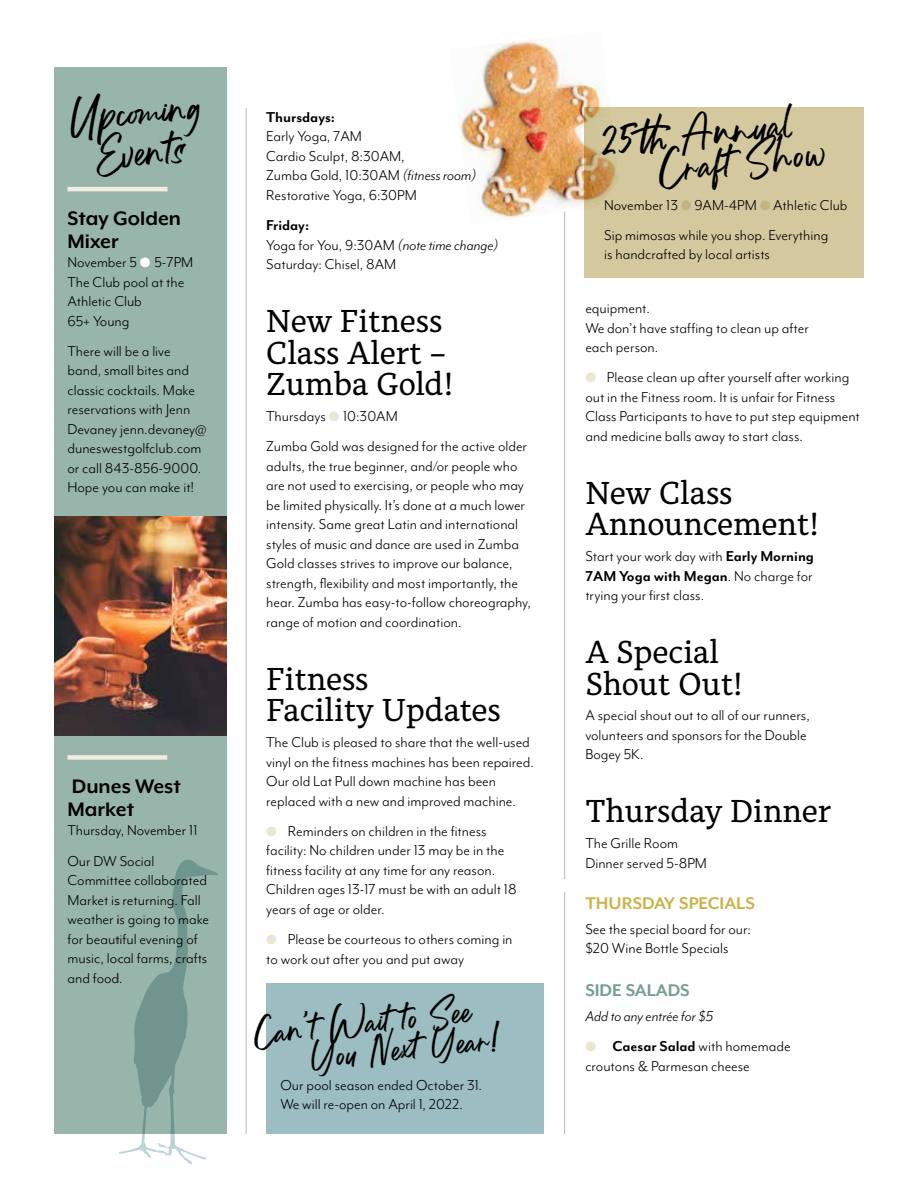
<style>
.page{position:relative;width:918px;height:1188px;background:#fff}
.page>*{position:absolute;margin:0;border:0;box-sizing:border-box;transform-origin:0 0}
.t1{font:31.5px/31.5px "Alkes";color:#000}
.t2{font:27px/40.5px "Costa Rica";color:#000;text-align:center}
.t3{font:700 22.5px/22.5px "Mr Eaves XL Mod OT";color:#000}
.t4{font:22.5px/30px "Costa Rica";color:#000}
.t5{font:700 19.5px "Mr Eaves XL Mod OT";color:#cab44b}
.t6{font:700 19.5px "Mr Eaves XL Mod OT";color:#769d91}
.t7{font:16.5px/19.5px "Mr Eaves Mod OT";color:#000}
.t8{font:italic 16.5px "Mr Eaves Mod OT";color:#000}
.t9{font:700 16.5px "Mr Eaves Mod OT";color:#000}
.s1{color:#fff}
.s2{font-style:italic}
.s3{font-weight:700}
.s4{color:#ebe6d3}
</style>
<div class="page">
<hr style="left:246px;top:108px;width:1px;height:1026px;background:#7a6e66">
<img style="left:459px;top:37px;width:146px;height:187px">
<hr style="left:564px;top:212px;width:1px;height:922px;background:#7a6e66">
<div style="left:556px;top:879px;width:17px;height:13px;background:#fff"></div>
<div style="left:54px;top:68px;width:172px;height:1066px;background:#98b5ac"></div>
<hr style="left:68px;top:187px;width:100px;height:4px;background:#f1ede1">
<div style="left:68px;top:755px;width:99px;height:5px;background:#f1ede1"></div>
<svg style="left:119px;top:859px;width:99px;height:305px"></svg>
<div style="left:267px;top:984px;width:277px;height:150px;background:#9cbdc1"></div>
<img style="left:54px;top:517px;width:172px;height:218px">
<div style="left:585px;top:107px;width:279px;height:171px;background:#d4c99e"></div>
<h2 class="t2" style="left:68px;top:108px;width:136px;rotate:-6deg">Upcom ing<br>Events</h2>
<h3 class="t3" style="left:68px;top:207px;width:115px">Stay Golden<br>Mixer</h3>
<p class="t7" style="left:68px;top:253px;width:127px">November 5 <span class="s1">●</span> 5-7PM<br>The Club pool at the<br>Athletic Club<br>65+ Young</p>
<p class="t7" style="left:68px;top:341px;width:141px">There will be a live band, small bites and classic cocktails. Make reservations with Jenn<br>Devaney jenn.devaney@ duneswestgolfclub.com or call 843-856-9000.<br>Hope you can make it!</p>
<h3 class="t3" style="left:68px;top:775px;width:115px">Dunes West<br>Market</h3>
<p class="t7" style="left:68px;top:816px;width:132px;line-height:30.3px">Thursday, November 11<br>Our DW Social</p>
<p class="t7" style="left:68px;top:871px;width:143px">Committee collaborated<br>Market is returning. Fall weather is going to make for beautiful evening of music, local farms, crafts and food.</p>
<p class="t9" style="left:266px;top:108px;width:70px">Thursdays:</p>
<p class="t7" style="left:266px;top:127px;width:212px">Early Yoga, 7AM<br>Cardio Sculpt, 8:30AM,<br>Zumba Gold, 10:30AM <span class="s2">(fitness room)<br></span>Restorative Yoga, 6:30PM</p>
<p class="t7" style="left:266px;top:216px;width:234px"><span class="s3">Friday:<br></span>Yoga for You, 9:30AM <span class="s2">(note time change)<br></span>Saturday: Chisel, 8AM</p>
<h1 class="t1" style="left:266px;top:305px;width:189px">New Fitness<br>Class Alert –<br>Zumba Gold!</h1>
<p class="t7" style="left:266px;top:401px;width:262px;line-height:30.3px">Thursdays <span class="s4">●</span> 10:30AM<br>Zumba Gold was designed for the active older</p>
<p class="t7" style="left:266px;top:456px;width:266px">adults, the true beginner, and/or people who are not used to exercising, or people who may be limited physically. It’s done at a much lower intensity. Same great Latin and international styles of music and dance are used in Zumba Gold classes strives to improve our balance, strength, flexibility and most importantly, the hear. Zumba has easy-to-follow choreography, range of motion and coordination.</p>
<h1 class="t1" style="left:266px;top:662px;width:236px">Fitness<br>Facility Updates</h1>
<p class="t7" style="left:266px;top:733px;width:269px">The Club is pleased to share that the well-used vinyl on the fitness machines has been repaired.<br>Our old Lat Pull down machine has been replaced with a new and improved machine.</p>
<p class="t7" style="left:266px;top:821px;width:252px"><span class="s4">●</span> Reminders on children in the fitness facility: No children under 13 may be in the fitness facility at any time for any reason.<br>Children ages 13-17 must be with an adult 18 years of age or older.</p>
<p class="t7" style="left:266px;top:930px;width:248px"><span class="s4">●</span> Please be courteous to others coming in to work out after you and put away</p>
<h3 class="t4" style="left:307px;top:1021px;width:195px;text-indent:-54px;rotate:-6deg">Can’t Wait to See<br>You Next Year!</h3>
<p class="t7" style="left:280px;top:1075px;width:203px">Our pool season ended October 31.<br>We will re-open on April 1, 2022.</p>
<h2 class="t2" style="left:654px;top:130px;width:172px;line-height:32.4px;text-align:left;text-indent:-54px;rotate:-6deg">25th Ann ual<br>Craft Show</h2>
<p class="t7" style="left:604px;top:190px;width:245px;line-height:30.3px">November 13 <span class="s4">●</span> 9AM-4PM <span class="s4">●</span> Athletic Club<br>Sip mimosas while you shop. Everything</p>
<p class="t7" style="left:604px;top:245px;width:167px">is handcrafted by local artists</p>
<p class="t7" style="left:585px;top:299px;width:225px">equipment.<br>We don’t have staffing to clean up after each person.</p>
<p class="t7" style="left:585px;top:368px;width:276px"><span class="s4">●</span> Please clean up after yourself after working out in the Fitness room. It is unfair for Fitness Class Participants to have to put step equipment and medicine balls away to start class.</p>
<h1 class="t1" style="left:585px;top:476px;width:235px">New Class<br>Announcement!</h1>
<p class="t7" style="left:585px;top:547px;width:230px;text-align:justify">Start your work day with <span class="s3">Early Morning 7AM Yoga with Megan</span>. No charge for trying your first class.</p>
<h1 class="t1" style="left:585px;top:636px;width:159px">A Special<br>Shout Out!</h1>
<p class="t7" style="left:585px;top:706px;width:226px">A special shout out to all of our runners, volunteers and sponsors for the Double<br>Bogey 5K.</p>
<h1 class="t1" style="left:585px;top:795px;width:247px">Thursday Dinner</h1>
<p class="t7" style="left:585px;top:834px;width:123px">The Grille Room<br>Dinner served 5-8PM</p>
<p class="t5" style="left:585px;top:893px;width:171px">THURSDAY SPECIALS</p>
<p class="t7" style="left:585px;top:919px;width:167px">See the special board for our: $20 Wine Bottle Specials</p>
<p class="t6" style="left:585px;top:980px;width:106px">SIDE SALADS</p>
<p class="t8" style="left:585px;top:1007px;width:129px">Add to any entrée for $5</p>
<p class="t7" style="left:585px;top:1037px;width:207px"><span class="s4">●</span> <span class="s3">Caesar Salad</span> with homemade croutons &amp; Parmesan cheese</p>
</div>
